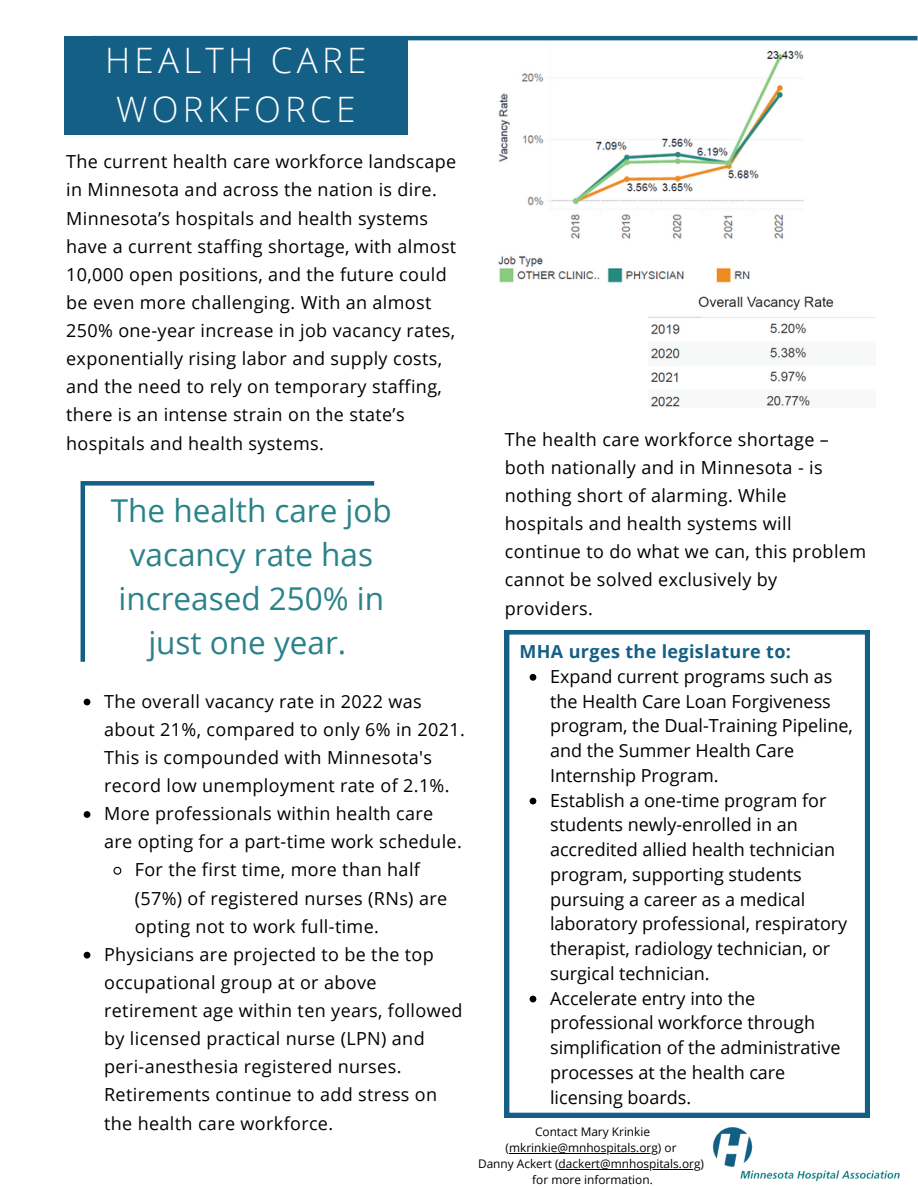
<style>
.page{position:relative;width:918px;height:1188px;background:#fff}
.page>*{position:absolute;margin:0;border:0;box-sizing:border-box;transform-origin:0 0}
.t1{font:300 35.1px/48.3px "Open Sans";letter-spacing:.12em;color:#fff;text-align:center}
.t2{font:31.5px/43.8px "Open Sans";color:#2b8288;text-align:center}
.t3{font:18px/28.2px "Open Sans";letter-spacing:.02em;color:#000}
.t4{font:18px/24.8px "Open Sans";color:#000}
.t5{font:700 18px "Open Sans";letter-spacing:.02em;color:#145f85}
.t6{font:11.85px/15.9px "Open Sans";color:#000;text-align:center}
</style>
<div class="page">
<hr style="left:92px;top:36px;width:826px;height:4px;background:#145f85">
<div style="left:64px;top:36px;width:344px;height:99px;background:#145f85"></div>
<img style="left:648px;top:296px;width:227px;height:111px">
<img style="left:712px;top:1127px;width:188px;height:54px">
<img style="left:498px;top:50px;width:306px;height:233px">
<svg style="left:505px;top:630px;width:364px;height:487px"></svg>
<svg style="left:84px;top:699px;width:6px;height:6px"></svg>
<svg style="left:84px;top:811px;width:6px;height:7px"></svg>
<svg style="left:113px;top:866px;width:9px;height:9px"></svg>
<svg style="left:84px;top:952px;width:6px;height:7px"></svg>
<hr style="left:509px;top:1153px;width:149px;height:1px;background:#000">
<hr style="left:559px;top:1169px;width:142px;height:1px;background:#000">
<svg style="left:530px;top:674px;width:6px;height:7px"></svg>
<svg style="left:530px;top:798px;width:6px;height:6px"></svg>
<svg style="left:530px;top:996px;width:6px;height:6px"></svg>
<hr style="left:81px;top:485px;width:4px;height:177px;background:#145f85">
<div style="left:81px;top:481px;width:293px;height:5px;background:#145f85"></div>
<h1 class="t1" style="left:105px;top:36px;width:263px">HEALTH CARE<br>WORKFORCE</h1>
<p class="t3" style="left:66px;top:147px;width:392px">The current health care workforce landscape in Minnesota and across the nation is dire.<br>Minnesota’s hospitals and health systems have a current staffing shortage, with almost 10,000 open positions, and the future could be even more challenging. With an almost 250% one-year increase in job vacancy rates, exponentially rising labor and supply costs, and the need to rely on temporary staffing, there is an intense strain on the state’s hospitals and health systems.</p>
<h2 class="t2" style="left:111px;top:488px;width:283px">The health care job vacancy rate has increased 250% in just one year.</h2>
<p class="t3" style="left:104px;top:687px;width:319px">The overall vacancy rate in 2022 was</p>
<p class="t3" style="left:104px;top:715px;width:362px">about 21%, compared to only 6% in 2021.</p>
<p class="t3" style="left:104px;top:743px;width:329px">This is compounded with Minnesota's</p>
<p class="t3" style="left:104px;top:771px;width:347px">record low unemployment rate of 2.1%.</p>
<p class="t3" style="left:104px;top:799px;width:331px">More professionals within health care</p>
<p class="t3" style="left:104px;top:827px;width:359px">are opting for a part-time work schedule.</p>
<p class="t3" style="left:135px;top:855px;width:287px">For the first time, more than half</p>
<p class="t3" style="left:135px;top:883px;width:314px">(57%) of registered nurses (RNs) are</p>
<p class="t3" style="left:135px;top:912px;width:246px">opting not to work full-time.</p>
<p class="t3" style="left:104px;top:940px;width:331px">Physicians are projected to be the top</p>
<p class="t3" style="left:104px;top:968px;width:274px">occupational group at or above</p>
<p class="t3" style="left:104px;top:996px;width:360px">retirement age within ten years, followed</p>
<p class="t3" style="left:104px;top:1024px;width:322px">by licensed practical nurse (LPN) and</p>
<p class="t3" style="left:104px;top:1052px;width:299px">peri-anesthesia registered nurses.</p>
<p class="t3" style="left:104px;top:1080px;width:335px">Retirements continue to add stress on</p>
<p class="t3" style="left:104px;top:1108px;width:231px">the health care workforce.</p>
<p class="t3" style="left:505px;top:425px;width:363px">The health care workforce shortage – both nationally and in Minnesota - is nothing short of alarming. While hospitals and health systems will continue to do what we can, this problem cannot be solved exclusively by providers.</p>
<p class="t5" style="left:519px;top:639px;width:273px">MHA urges the legislature to:</p>
<p class="t4" style="left:550px;top:664px;width:304px">Expand current programs such as the Health Care Loan Forgiveness program, the Dual-Training Pipeline, and the Summer Health Care<br>Internship Program.<br>Establish a one-time program for students newly-enrolled in an accredited allied health technician program, supporting students pursuing a career as a medical laboratory professional, respiratory therapist, radiology technician, or surgical technician.<br>Accelerate entry into the professional workforce through simplification of the administrative processes at the health care licensing boards.</p>
<p class="t6" style="left:478px;top:1124px;width:228px">Contact Mary Krinkie (mkrinkie@mnhospitals.org) or<br>Danny Ackert (dackert@mnhospitals.org) for more information.</p>
</div>
